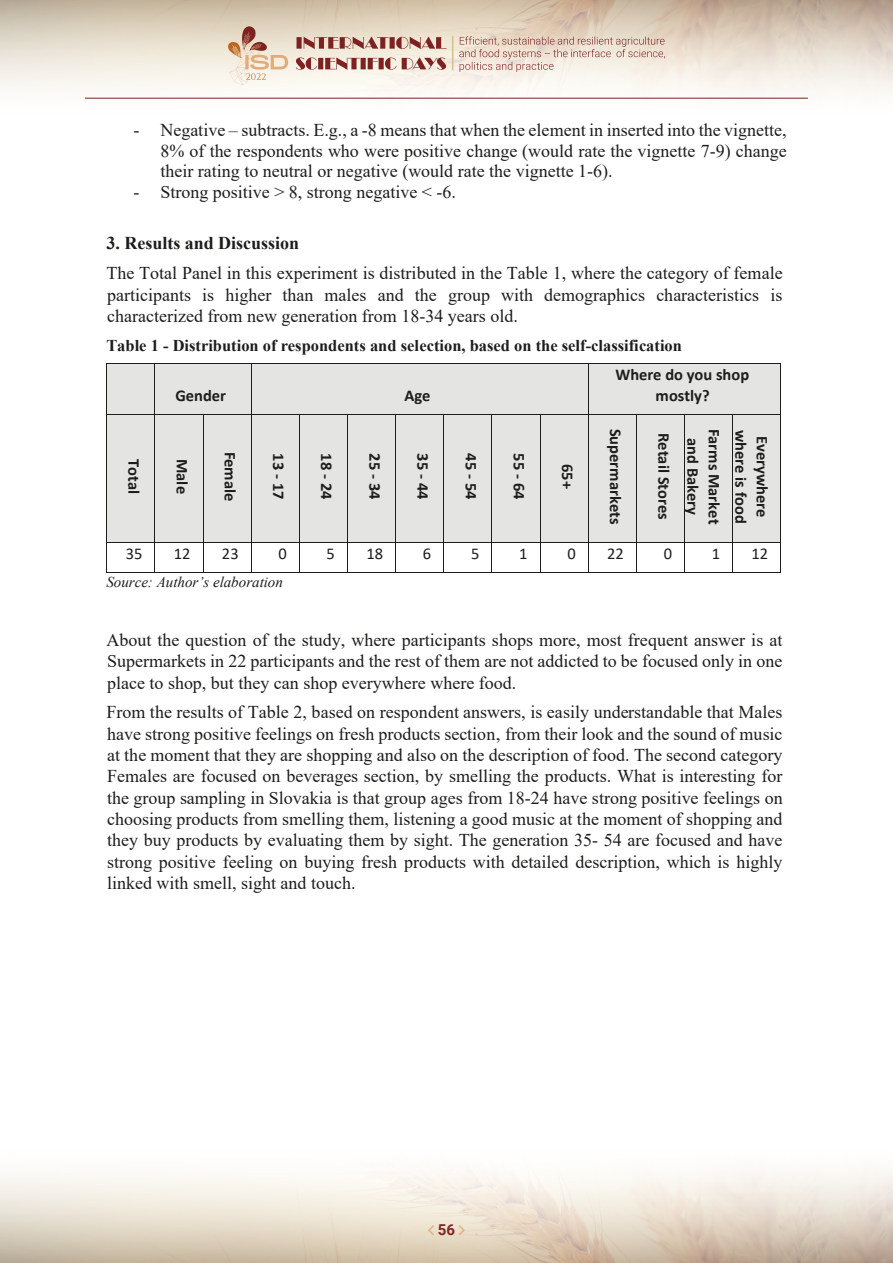
<style>
.page{position:relative;width:893px;height:1263px;background:#fff}
.page>*{position:absolute;margin:0;border:0;box-sizing:border-box;transform-origin:0 0}
.t1{font:18px/21.3px "Times New Roman";color:#1d1d1b;text-align:justify}
.t2{font:700 16.5px/20.7px "Calibri";color:#1d1d1b;text-align:center}
.t3{font:700 16.5px "Times New Roman";color:#1d1d1b}
.t4{font:16.5px "Calibri";color:#1d1d1b}
.t5{font:italic 15px "Times New Roman";color:#1d1d1b}
.t6{font:700 15px "Roboto";color:#802525}
.s1{font-weight:700}
</style>
<div class="page">
<hr style="left:85px;top:98px;width:723px;height:1px;background:#7d2121">
<svg style="left:228px;top:21px;width:60px;height:64px;background:#e3cdba"></svg>
<svg style="left:296px;top:57px;width:150px;height:13px;background:#c0938d"></svg>
<svg style="left:296px;top:36px;width:151px;height:13px;background:#bd9086"></svg>
<svg style="left:459px;top:36px;width:206px;height:36px;background:#e3d1c5"></svg>
<hr style="left:452px;top:37px;width:1px;height:33px;background:#d9bd91">
<div style="left:107px;top:364px;width:48px;height:50px;background:#e4e4e3"></div>
<div style="left:155px;top:364px;width:96px;height:50px;background:#e4e4e3"></div>
<div style="left:251px;top:364px;width:337px;height:50px;background:#e4e4e3"></div>
<div style="left:588px;top:364px;width:192px;height:50px;background:#e4e4e3"></div>
<hr style="left:106px;top:363px;width:675px;height:1px;background:#1d1d1b">
<hr style="left:106px;top:364px;width:1px;height:50px;background:#1d1d1b">
<hr style="left:154px;top:364px;width:1px;height:50px;background:#1d1d1b">
<hr style="left:251px;top:364px;width:1px;height:50px;background:#1d1d1b">
<hr style="left:588px;top:364px;width:1px;height:50px;background:#1d1d1b">
<hr style="left:780px;top:364px;width:1px;height:50px;background:#1d1d1b">
<div style="left:107px;top:415px;width:48px;height:127px;background:#e4e4e3"></div>
<div style="left:155px;top:415px;width:48px;height:127px;background:#e4e4e3"></div>
<div style="left:203px;top:415px;width:48px;height:127px;background:#e4e4e3"></div>
<div style="left:251px;top:415px;width:48px;height:127px;background:#e4e4e3"></div>
<div style="left:299px;top:415px;width:48px;height:127px;background:#e4e4e3"></div>
<div style="left:347px;top:415px;width:48px;height:127px;background:#e4e4e3"></div>
<div style="left:396px;top:415px;width:47px;height:127px;background:#e4e4e3"></div>
<div style="left:444px;top:415px;width:48px;height:127px;background:#e4e4e3"></div>
<div style="left:492px;top:415px;width:48px;height:127px;background:#e4e4e3"></div>
<div style="left:540px;top:415px;width:48px;height:127px;background:#e4e4e3"></div>
<div style="left:588px;top:415px;width:48px;height:127px;background:#e4e4e3"></div>
<div style="left:636px;top:415px;width:48px;height:127px;background:#e4e4e3"></div>
<div style="left:684px;top:415px;width:48px;height:127px;background:#e4e4e3"></div>
<div style="left:733px;top:415px;width:47px;height:127px;background:#e4e4e3"></div>
<hr style="left:106px;top:414px;width:675px;height:1px;background:#1d1d1b">
<hr style="left:106px;top:415px;width:1px;height:127px;background:#1d1d1b">
<hr style="left:154px;top:415px;width:1px;height:127px;background:#1d1d1b">
<hr style="left:203px;top:415px;width:1px;height:127px;background:#1d1d1b">
<hr style="left:251px;top:415px;width:1px;height:127px;background:#1d1d1b">
<hr style="left:299px;top:415px;width:1px;height:127px;background:#1d1d1b">
<hr style="left:347px;top:415px;width:1px;height:127px;background:#1d1d1b">
<hr style="left:395px;top:415px;width:1px;height:127px;background:#1d1d1b">
<hr style="left:443px;top:415px;width:1px;height:127px;background:#1d1d1b">
<hr style="left:492px;top:415px;width:1px;height:127px;background:#1d1d1b">
<hr style="left:540px;top:415px;width:1px;height:127px;background:#1d1d1b">
<hr style="left:588px;top:415px;width:1px;height:127px;background:#1d1d1b">
<hr style="left:636px;top:415px;width:1px;height:127px;background:#1d1d1b">
<hr style="left:684px;top:415px;width:1px;height:127px;background:#1d1d1b">
<hr style="left:732px;top:415px;width:1px;height:127px;background:#1d1d1b">
<hr style="left:780px;top:415px;width:1px;height:127px;background:#1d1d1b">
<hr style="left:106px;top:542px;width:675px;height:1px;background:#1d1d1b">
<hr style="left:106px;top:543px;width:1px;height:30px;background:#1d1d1b">
<hr style="left:106px;top:572px;width:48px;height:1px;background:#1d1d1b">
<hr style="left:154px;top:543px;width:1px;height:30px;background:#1d1d1b">
<hr style="left:155px;top:572px;width:48px;height:1px;background:#1d1d1b">
<hr style="left:203px;top:543px;width:1px;height:30px;background:#1d1d1b">
<hr style="left:203px;top:572px;width:48px;height:1px;background:#1d1d1b">
<hr style="left:251px;top:543px;width:1px;height:30px;background:#1d1d1b">
<hr style="left:252px;top:572px;width:47px;height:1px;background:#1d1d1b">
<hr style="left:299px;top:543px;width:1px;height:30px;background:#1d1d1b">
<hr style="left:300px;top:572px;width:47px;height:1px;background:#1d1d1b">
<hr style="left:347px;top:543px;width:1px;height:30px;background:#1d1d1b">
<hr style="left:348px;top:572px;width:47px;height:1px;background:#1d1d1b">
<hr style="left:395px;top:543px;width:1px;height:30px;background:#1d1d1b">
<hr style="left:396px;top:572px;width:47px;height:1px;background:#1d1d1b">
<hr style="left:443px;top:543px;width:1px;height:30px;background:#1d1d1b">
<hr style="left:444px;top:572px;width:48px;height:1px;background:#1d1d1b">
<hr style="left:492px;top:543px;width:1px;height:30px;background:#1d1d1b">
<hr style="left:492px;top:572px;width:48px;height:1px;background:#1d1d1b">
<hr style="left:540px;top:543px;width:1px;height:30px;background:#1d1d1b">
<hr style="left:540px;top:572px;width:48px;height:1px;background:#1d1d1b">
<hr style="left:588px;top:543px;width:1px;height:30px;background:#1d1d1b">
<hr style="left:589px;top:572px;width:47px;height:1px;background:#1d1d1b">
<hr style="left:636px;top:543px;width:1px;height:30px;background:#1d1d1b">
<hr style="left:637px;top:572px;width:47px;height:1px;background:#1d1d1b">
<hr style="left:684px;top:543px;width:1px;height:30px;background:#1d1d1b">
<hr style="left:685px;top:572px;width:47px;height:1px;background:#1d1d1b">
<hr style="left:732px;top:543px;width:1px;height:30px;background:#1d1d1b">
<hr style="left:733px;top:572px;width:47px;height:1px;background:#1d1d1b">
<hr style="left:780px;top:543px;width:1px;height:30px;background:#1d1d1b">
<svg style="left:428px;top:1225px;width:6px;height:10px"></svg>
<svg style="left:459px;top:1225px;width:6px;height:10px"></svg>
<p class="t1" style="left:160px;top:119px;width:628px;line-height:20.7px;text-indent:-27px">- Negative – subtracts. E.g., a -8 means that when the element in inserted into the vignette, 8% of the respondents who were positive change (would rate the vignette 7-9) change their rating to neutral or negative (would rate the vignette 1-6).</p>
<p class="t1" style="left:133px;top:181px;width:324px">- Strong positive &gt; 8, strong negative &lt; -6.</p>
<p class="t1" style="left:106px;top:227px;width:678px;line-height:30.3px"><span class="s1">3. Results and Discussion<br></span>The Total Panel in this experiment is distributed in the Table 1, where the category of female</p>
<p class="t1" style="left:107px;top:283px;width:677px">participants is higher than males and the group with demographics characteristics is characterized from new generation from 18-34 years old.</p>
<p class="t3" style="left:106px;top:333px;width:577px">Table 1 - Distribution of respondents and selection, based on the self-classification</p>
<p class="t2" style="left:175px;top:384px;width:52px">Gender</p>
<p class="t2" style="left:404px;top:384px;width:28px">Age</p>
<p class="t2" style="left:615px;top:364px;width:135px">Where do you shop mostly?</p>
<p class="t2" style="left:145px;top:459px;width:36px;rotate:90deg">Total</p>
<p class="t2" style="left:193px;top:459px;width:36px;rotate:90deg">Male</p>
<p class="t2" style="left:241px;top:452px;width:51px;rotate:90deg">Female</p>
<p class="t2" style="left:289px;top:453px;width:47px;rotate:90deg">13 ‐ 17</p>
<p class="t2" style="left:337px;top:453px;width:47px;rotate:90deg">18 ‐ 24</p>
<p class="t2" style="left:385px;top:453px;width:47px;rotate:90deg">25 ‐ 34</p>
<p class="t2" style="left:434px;top:453px;width:47px;rotate:90deg">35 ‐ 44</p>
<p class="t2" style="left:482px;top:453px;width:47px;rotate:90deg">45 ‐ 54</p>
<p class="t2" style="left:530px;top:453px;width:47px;rotate:90deg">55 ‐ 64</p>
<p class="t2" style="left:578px;top:464px;width:26px;rotate:90deg">65+</p>
<p class="t2" style="left:626px;top:429px;width:97px;rotate:90deg">Supermarkets</p>
<p class="t2" style="left:674px;top:433px;width:88px;rotate:90deg">Retail Stores</p>
<p class="t2" style="left:725px;top:429px;width:97px;line-height:21.3px;rotate:90deg">Farms Market and Bakery</p>
<p class="t2" style="left:751px;top:430px;width:95px;rotate:90deg">where is food</p>
<p class="t2" style="left:773px;top:436px;width:83px;rotate:90deg">Everywhere</p>
<p class="t4" style="left:126px;top:542px;width:18px">35</p>
<p class="t4" style="left:174px;top:542px;width:18px">12</p>
<p class="t4" style="left:222px;top:542px;width:18px">23</p>
<p class="t4" style="left:278px;top:542px;width:10px">0</p>
<p class="t4" style="left:327px;top:542px;width:10px">5</p>
<p class="t4" style="left:366px;top:542px;width:18px">18</p>
<p class="t4" style="left:423px;top:542px;width:10px">6</p>
<p class="t4" style="left:471px;top:542px;width:10px">5</p>
<p class="t4" style="left:519px;top:542px;width:10px">1</p>
<p class="t4" style="left:567px;top:542px;width:10px">0</p>
<p class="t4" style="left:607px;top:542px;width:18px">22</p>
<p class="t4" style="left:664px;top:542px;width:10px">0</p>
<p class="t4" style="left:712px;top:542px;width:10px">1</p>
<p class="t4" style="left:752px;top:542px;width:18px">12</p>
<p class="t5" style="left:106px;top:572px;width:178px">Source: Author’s elaboration</p>
<p class="t1" style="left:106px;top:629px;width:678px">About the question of the study, where participants shops more, most frequent answer is at Supermarkets in 22 participants and the rest of them are not addicted to be focused only in one place to shop, but they can shop everywhere where food.</p>
<p class="t1" style="left:106px;top:701px;width:678px">From the results of Table 2, based on respondent answers, is easily understandable that Males have strong positive feelings on fresh products section‚ from their look and the sound of music at the moment that they are shopping and also on the description of food. The second category Females are focused on beverages section, by smelling the products. What is interesting for the group sampling in Slovakia is that group ages from 18-24 have strong positive feelings on choosing products from smelling them, listening a good music at the moment of shopping and they buy products by evaluating them by sight. The generation 35- 54 are focused and have strong positive feeling on buying fresh products with detailed description, which is highly linked with smell, sight and touch.</p>
<p class="t6" style="left:438px;top:1219px;width:18px">56</p>
</div>
